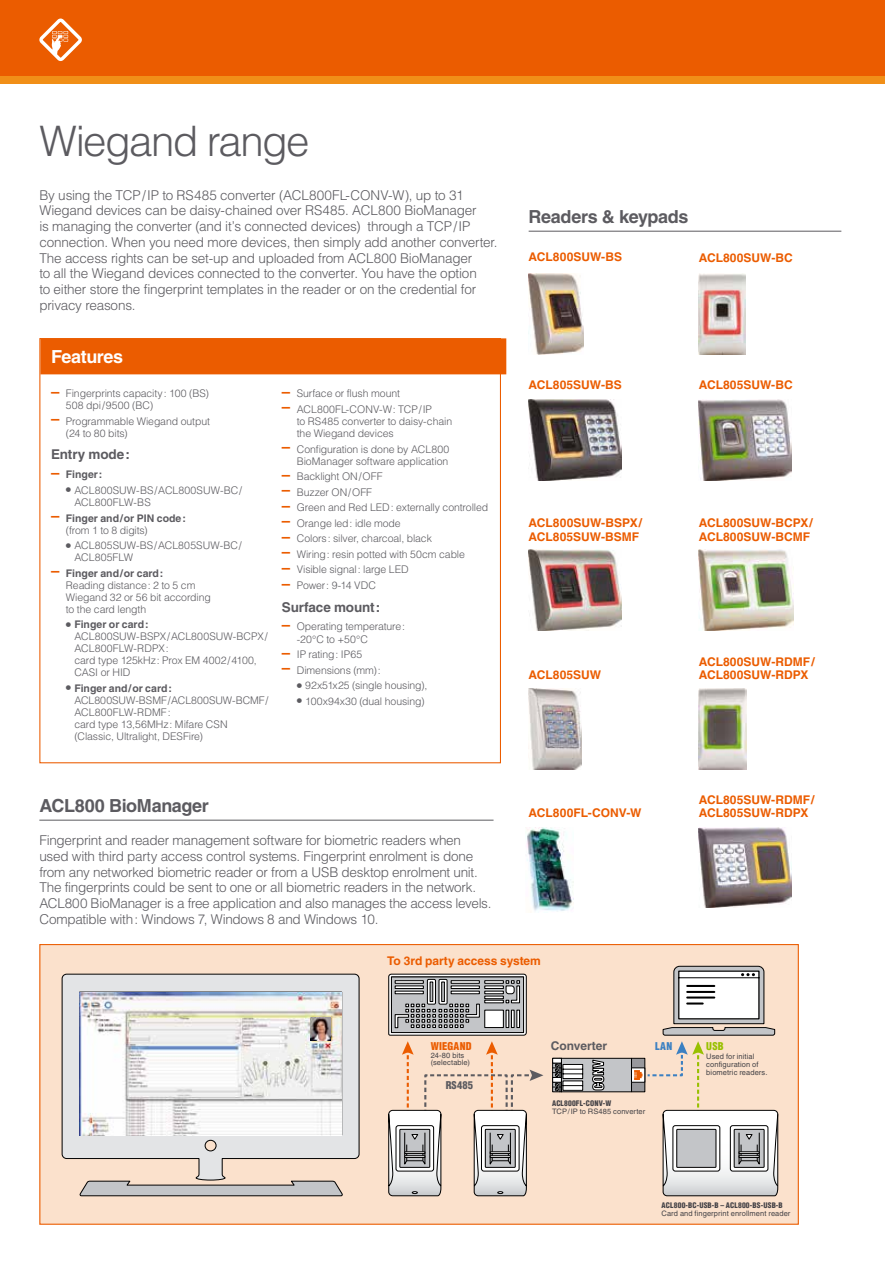
<style>
.page{position:relative;width:885px;height:1263px;background:#fff}
.page>*{position:absolute;margin:0;border:0;box-sizing:border-box;transform-origin:0 0}
.t1{font:300 42px "Helvetica LT Std";letter-spacing:-.04em;color:#5c5b60}
.t2{font:700 18px "Helvetica LT Std";letter-spacing:-.02em;color:#5c5b60}
.t3{font:700 18px "Helvetica LT Std";letter-spacing:-.025em;color:#fff}
.t4{font:300 13.5px/15.8px "Helvetica LT Std";letter-spacing:-.015em;color:#5c5b60}
.t5{font:700 13.5px "Helvetica LT Std";letter-spacing:-.01em;color:#5c5b60}
.t6{font:700 12px/13.5px "Helvetica LT Std";letter-spacing:-.005em;color:#eb5c00}
.t7{font:700 12px "Helvetica LT Std";letter-spacing:-.005em;color:#5c5b60}
.t8{font:300 10.5px/12px "Helvetica LT Std";letter-spacing:-.01em;color:#5c5b60}
.t9{font:700 10.5px/12px "Helvetica LT Std";color:#5c5b60}
.t10{font:900 condensed 10.5px "Helvetica LT Std";letter-spacing:.015em;color:#eb5c00}
.t11{font:900 condensed 10.5px "Helvetica LT Std";letter-spacing:.015em;color:#5c5b60}
.t12{font:900 condensed 10.5px "Helvetica LT Std";color:#3b80c2}
.t13{font:900 condensed 10.5px "Helvetica LT Std";color:#98c000}
.t14{font:7.5px/8.2px "Helvetica LT Std";letter-spacing:.01em;color:#454347}
.t15{font:900 condensed 7.5px "Helvetica LT Std";letter-spacing:.02em;color:#454347}
.s1{font-weight:400;font-size:22.5px;color:#eb5c00}
.s2{font-weight:400;font-size:15px}
.s3{font-weight:300}
.s4{font-weight:700}
</style>
<div class="page">
<div style="left:0;top:0;width:884px;height:77px;background:#eb5c00"></div>
<svg style="left:39px;top:19px;width:43px;height:42px"></svg>
<div style="left:0;top:77px;width:884px;height:7px;background:#f18f18"></div>
<div style="left:39px;top:944px;width:759px;height:281px;background:#fbe1cc"></div>
<svg style="left:61px;top:973px;width:299px;height:207px"></svg>
<svg style="left:79px;top:1180px;width:264px;height:16px"></svg>
<div style="left:631px;top:1058px;width:14px;height:34px;background:#98989c;border:1px solid #000"></div>
<div style="left:561px;top:1058px;width:70px;height:34px;background:#c3c5c8;border:1px solid #000"></div>
<hr style="left:559px;top:1058px;width:1px;height:34px;background:#000">
<hr style="left:561px;top:1058px;width:1px;height:34px;background:#000">
<div style="left:631px;top:1067px;width:14px;height:15px;background:#fff;border:1px solid #000"></div>
<svg style="left:552px;top:1059px;width:52px;height:32px"></svg>
<svg style="left:552px;top:1077px;width:9px;height:5px"></svg>
<svg style="left:552px;top:1058px;width:9px;height:5px"></svg>
<svg style="left:388px;top:973px;width:155px;height:223px"></svg>
<svg style="left:634px;top:965px;width:144px;height:231px"></svg>
<img style="left:80px;top:992px;width:262px;height:143px">
<img style="left:311px;top:1017px;width:20px;height:23px">
<img style="left:528px;top:273px;width:55px;height:81px">
<img style="left:528px;top:400px;width:93px;height:80px">
<img style="left:528px;top:550px;width:93px;height:80px">
<img style="left:526px;top:827px;width:47px;height:85px">
<img style="left:698px;top:400px;width:93px;height:80px">
<img style="left:698px;top:550px;width:95px;height:80px">
<img style="left:698px;top:273px;width:47px;height:81px">
<img style="left:528px;top:689px;width:53px;height:81px">
<img style="left:698px;top:689px;width:48px;height:81px">
<img style="left:698px;top:827px;width:93px;height:81px">
<hr style="left:39px;top:820px;width:454px;height:1px;background:#5c5b60">
<hr style="left:528px;top:231px;width:313px;height:1px;background:#5c5b60">
<div style="left:40px;top:338px;width:466px;height:36px;background:#eb5c00"></div>
<h1 class="t1" style="left:39px;top:114px;width:272px">Wiegand range</h1>
<p class="t4" style="left:39px;top:187px;width:459px">By using the TCP/IP to RS485 converter (ACL800FL-CONV-W), up to 31<br>Wiegand devices can be daisy-chained over RS485. ACL800 BioManager<br>is managing the converter (and it’s connected devices) through a TCP/IP connection. When you need more devices, then simply add another converter.<br>The access rights can be set-up and uploaded from ACL800 BioManager<br>to all the Wiegand devices connected to the converter. You have the option<br>to either store the fingerprint templates in the reader or on the credential for privacy reasons.</p>
<h2 class="t3" style="left:51px;top:345px;width:74px">Features</h2>
<p class="t8" style="left:66px;top:388px;width:145px;text-indent:-15px"><span class="s1">–</span> Fingerprints capacity: 100 (BS)<br>508 dpi/9500 (BC)</p>
<p class="t8" style="left:66px;top:415px;width:146px;text-indent:-15px"><span class="s1">–</span> Programmable Wiegand output (24 to 80 bits)</p>
<p class="t5" style="left:51px;top:446px;width:80px">Entry mode:</p>
<p class="t9" style="left:51px;top:468px;width:53px"><span class="s1">–</span> Finger:</p>
<p class="t8" style="left:74px;top:484px;width:169px;text-indent:-9px"><span class="s2">•</span> ACL800SUW-BS/ACL800SUW-BC/<br>ACL800FLW-BS</p>
<p class="t9" style="left:66px;top:512px;width:121px;text-indent:-15px"><span class="s1">–</span> Finger and/or PIN code: <span class="s3">(from 1 to 8 digits)</span></p>
<p class="t8" style="left:74px;top:539px;width:169px;text-indent:-8px"><span class="s2">•</span> ACL805SUW-BS/ACL805SUW-BC/<br>ACL805FLW</p>
<p class="t8" style="left:66px;top:567px;width:146px;text-indent:-15px"><span class="s1">–</span> <span class="s4">Finger and/or card:<br></span>Reading distance: 2 to 5 cm<br>Wiegand 32 or 56 bit according to the card length</p>
<p class="t8" style="left:74px;top:618px;width:195px;text-indent:-8px"><span class="s2">•</span> <span class="s4">Finger or card:<br></span>ACL800SUW-BSPX/ACL800SUW-BCPX/<br>ACL800FLW-RDPX:<br>card type 125kHz: Prox EM 4002/4100,<br>CASI or HID</p>
<p class="t8" style="left:74px;top:682px;width:195px;text-indent:-8px"><span class="s2">•</span> <span class="s4">Finger and/or card:<br></span>ACL800SUW-BSMF/ACL800SUW-BCMF/<br>ACL800FLW-RDMF:<br>card type 13,56MHz: Mifare CSN (Classic, Ultralight, DESFire)</p>
<p class="t8" style="left:282px;top:388px;width:120px"><span class="s1">–</span> Surface or flush mount</p>
<p class="t8" style="left:297px;top:403px;width:157px;text-indent:-15px"><span class="s1">–</span> ACL800FL-CONV-W: TCP/IP<br>to RS485 converter to daisy-chain the Wiegand devices</p>
<p class="t8" style="left:282px;top:443px;width:169px;text-align:right"><span class="s1">–</span> Configuration is done by ACL800<br>BioManager software application</p>
<p class="t8" style="left:282px;top:470px;width:102px"><span class="s1">–</span> Backlight ON/OFF</p>
<p class="t8" style="left:282px;top:486px;width:92px"><span class="s1">–</span> Buzzer ON/OFF</p>
<p class="t8" style="left:282px;top:501px;width:208px"><span class="s1">–</span> Green and Red LED: externally controlled</p>
<p class="t8" style="left:282px;top:517px;width:120px"><span class="s1">–</span> Orange led: idle mode</p>
<p class="t8" style="left:282px;top:532px;width:151px"><span class="s1">–</span> Colors: silver, charcoal, black</p>
<p class="t8" style="left:282px;top:548px;width:185px"><span class="s1">–</span> Wiring: resin potted with 50cm cable</p>
<p class="t8" style="left:282px;top:564px;width:128px"><span class="s1">–</span> Visible signal: large LED</p>
<p class="t8" style="left:282px;top:579px;width:96px"><span class="s1">–</span> Power: 9-14 VDC</p>
<p class="t5" style="left:282px;top:598px;width:100px">Surface mount:</p>
<p class="t8" style="left:297px;top:621px;width:110px;text-indent:-15px"><span class="s1">–</span> Operating temperature: -20°C to +50°C</p>
<p class="t8" style="left:282px;top:648px;width:82px"><span class="s1">–</span> IP rating: IP65</p>
<p class="t8" style="left:282px;top:664px;width:100px"><span class="s1">–</span> Dimensions (mm):</p>
<p class="t8" style="left:297px;top:679px;width:132px"><span class="s2">•</span> 92x51x25 (single housing),</p>
<p class="t8" style="left:297px;top:695px;width:129px"><span class="s2">•</span> 100x94x30 (dual housing)</p>
<h2 class="t2" style="left:39px;top:795px;width:171px">ACL800 BioManager</h2>
<p class="t4" style="left:39px;top:832px;width:453px">Fingerprint and reader management software for biometric readers when used with third party access control systems. Fingerprint enrolment is done from any networked biometric reader or from a USB desktop enrolment unit.<br>The fingerprints could be sent to one or all biometric readers in the network.<br>ACL800 BioManager is a free application and also manages the access levels.<br>Compatible with: Windows 7, Windows 8 and Windows 10.</p>
<h2 class="t2" style="left:528px;top:206px;width:161px">Readers &amp; keypads</h2>
<p class="t6" style="left:528px;top:250px;width:95px">ACL800SUW-BS</p>
<p class="t6" style="left:698px;top:250px;width:95px">ACL800SUW-BC</p>
<p class="t6" style="left:528px;top:378px;width:95px">ACL805SUW-BS</p>
<p class="t6" style="left:698px;top:378px;width:95px">ACL805SUW-BC</p>
<p class="t6" style="left:528px;top:516px;width:115px">ACL800SUW-BSPX/<br>ACL805SUW-BSMF</p>
<p class="t6" style="left:698px;top:516px;width:115px">ACL800SUW-BCPX/<br>ACL800SUW-BCMF</p>
<p class="t6" style="left:528px;top:668px;width:74px">ACL805SUW</p>
<p class="t6" style="left:528px;top:806px;width:114px">ACL800FL-CONV-W</p>
<p class="t6" style="left:698px;top:654px;width:117px">ACL800SUW-RDMF/<br>ACL800SUW-RDPX</p>
<p class="t6" style="left:698px;top:793px;width:117px">ACL805SUW-RDMF/<br>ACL805SUW-RDPX</p>
<p class="t6" style="left:387px;top:954px;width:155px">To 3rd party access system</p>
<p class="t10" style="left:431px;top:1040px;width:42px">WIEGAND</p>
<p class="t14" style="left:431px;top:1051px;width:41px;line-height:7.5px">24-80 bits (selectable)</p>
<p class="t11" style="left:445px;top:1078px;width:29px">RS485</p>
<p class="t7" style="left:551px;top:1039px;width:58px">Converter</p>
<p class="t12" style="left:655px;top:1040px;width:18px">LAN</p>
<p class="t13" style="left:706px;top:1040px;width:19px">USB</p>
<p class="t15" style="left:552px;top:1098px;width:61px">ACL800FL-CONV-W</p>
<p class="t14" style="left:552px;top:1107px;width:95px">TCP/IP to RS485 converter</p>
<p class="t14" style="left:706px;top:1052px;width:63px">Used for initial configuration of biometric readers.</p>
<p class="t15" style="left:661px;top:1200px;width:123px">ACL800-BC-USB-B – ACL800-BS-USB-B</p>
<p class="t14" style="left:661px;top:1209px;width:130px">Card and fingerprint enrollment reader</p>
</div>
